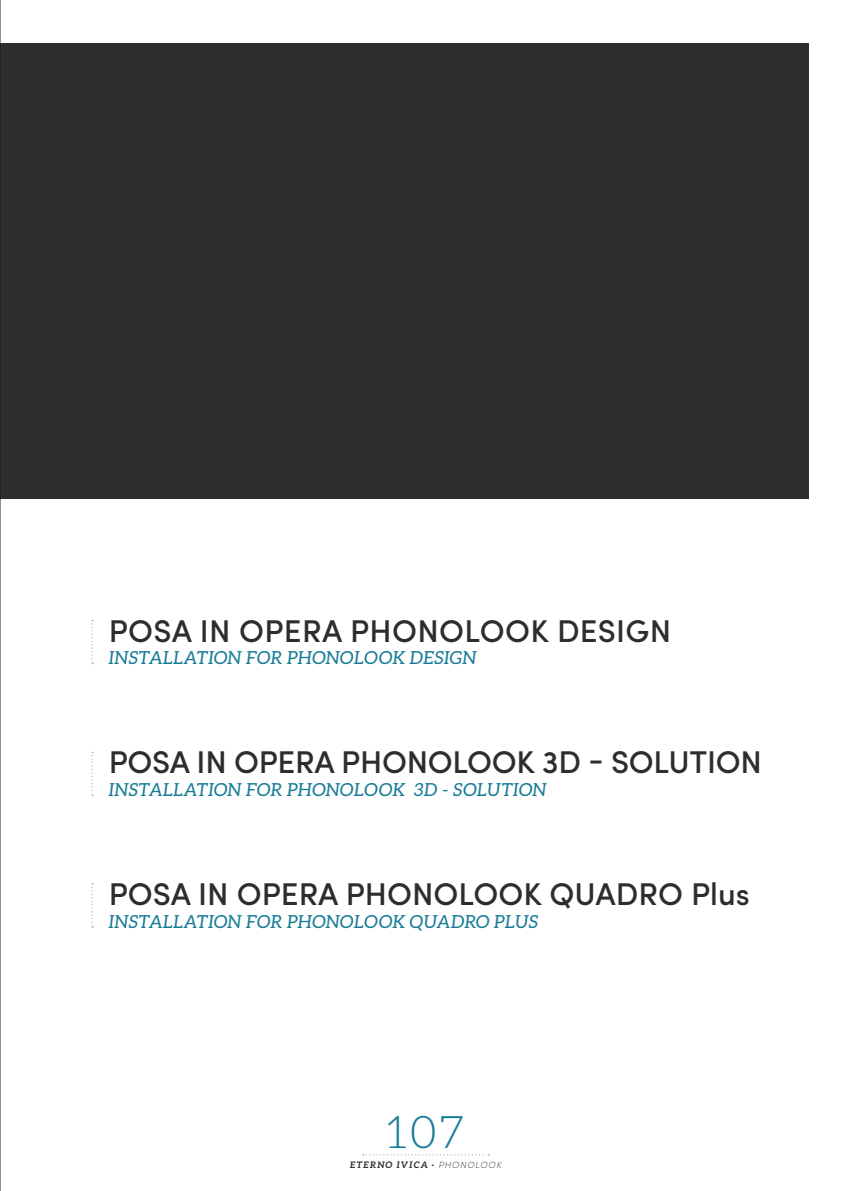
<style>
.page{position:relative;width:851px;height:1191px;background:#fff}
.page>*{position:absolute;margin:0;border:0;box-sizing:border-box;transform-origin:0 0}
.t1{font:300 45px "Aleo";color:#177c96}
.t2{font:500 31.5px "Sofia Pro";color:#2e2d2c}
.t3{font:italic 18px "Aleo";letter-spacing:.025em;color:#177c96}
.t4{font:italic 700 9px "Aleo";letter-spacing:.1em;color:#2e2d2c}
.s1{font-family:"Sofia Pro";font-weight:200}
</style>
<div class="page">
<div style="left:0;top:43px;width:808px;height:455px;background:#2e2d2c"></div>
<svg style="left:362px;top:1154px;width:127px;height:1px"></svg>
<svg style="left:91px;top:620px;width:2px;height:44px"></svg>
<svg style="left:91px;top:883px;width:2px;height:44px"></svg>
<svg style="left:91px;top:751px;width:2px;height:45px"></svg>
<hr style="left:0;top:0;width:1px;height:1191px;background:#1d1d1b">
<h2 class="t2" style="left:109px;top:607px;width:563px">POSA IN OPERA PHONOLOOK DESIGN</h2>
<p class="t3" style="left:109px;top:647px;width:369px">INSTALLATION FOR PHONOLOOK DESIGN</p>
<h2 class="t2" style="left:109px;top:739px;width:654px">POSA IN OPERA PHONOLOOK 3D - SOLUTION</h2>
<p class="t3" style="left:109px;top:779px;width:439px">INSTALLATION FOR PHONOLOOK 3D - SOLUTION</p>
<h2 class="t2" style="left:109px;top:870px;width:642px">POSA IN OPERA PHONOLOOK QUADRO Plus</h2>
<p class="t3" style="left:109px;top:911px;width:431px">INSTALLATION FOR PHONOLOOK QUADRO PLUS</p>
<h1 class="t1" style="left:387px;top:1108px;width:79px">107</h1>
<p class="t4" style="left:350px;top:1159px;width:153px">ETERNO IVICA · <span class="s1">PHONOLOOK</span></p>
</div>
